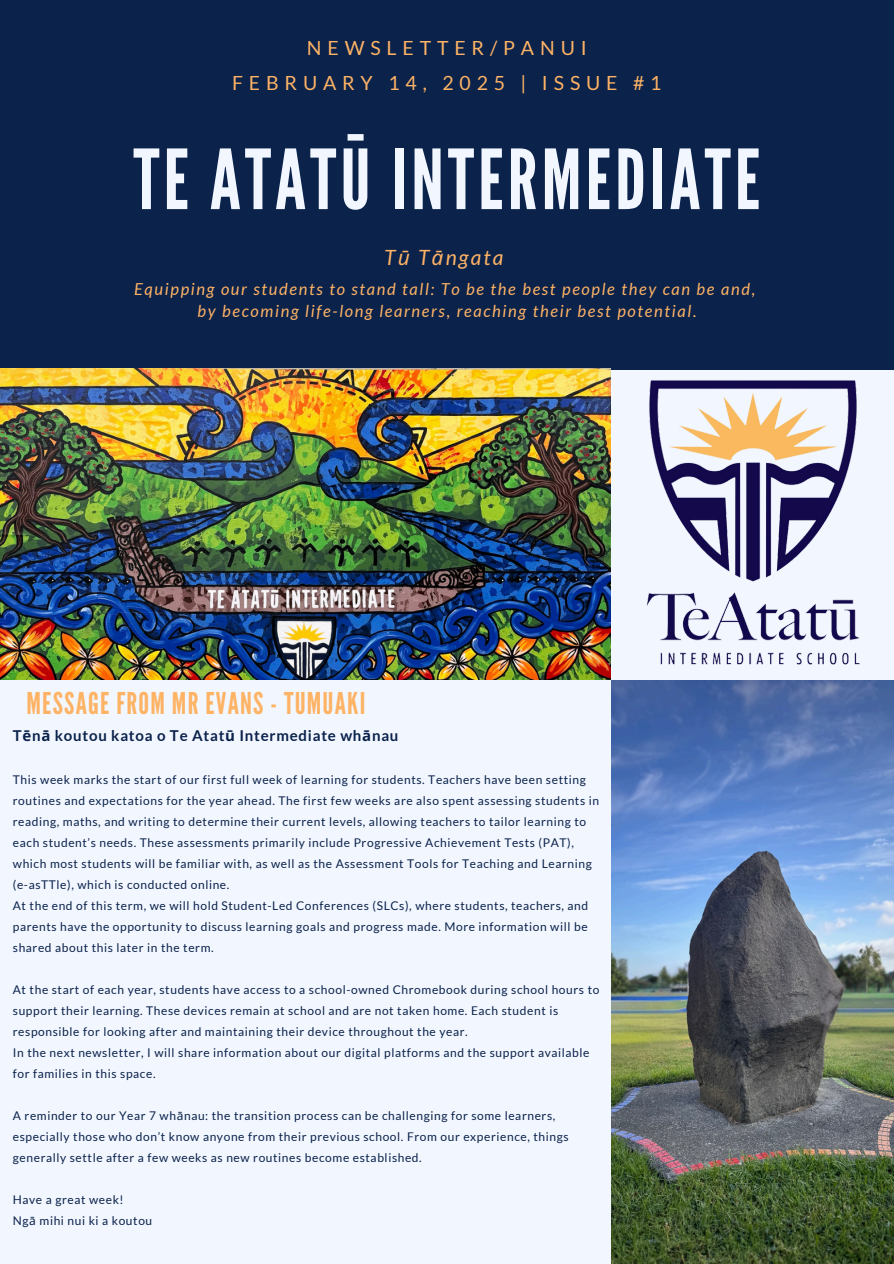
<style>
.page{position:relative;width:894px;height:1264px;background:#fff}
.page>*{position:absolute;margin:0;border:0;box-sizing:border-box;transform-origin:0 0}
.t1{font:82.5px "League Gothic";letter-spacing:.05em;color:#f2f7ff}
.t2{font:30px "League Gothic";letter-spacing:.04em;color:#feb365}
.t3{font:italic 21px "Lato";letter-spacing:.1em;color:#feb365}
.t4{font:19.5px/34.8px "Lato";letter-spacing:.3em;color:#feb365;text-align:center}
.t5{font:italic 16.5px/22.5px "Lato";letter-spacing:.1em;color:#feb365;text-align:center}
.t6{font:700 15px "Lato";letter-spacing:.05em;color:#0b224b}
.t7{font:12px/21px "Lato";letter-spacing:.05em;color:#0b224b}
.s1{font-family:"Noto Sans"}
</style>
<div class="page">
<div style="left:0;top:0;width:893px;height:1263px;background:#f2f7ff"></div>
<img style="left:611px;top:680px;width:282px;height:583px">
<div style="left:0;top:0;width:893px;height:369px;background:#0b224b"></div>
<img style="left:647px;top:380px;width:213px;height:285px">
<img style="left:0;top:369px;width:610px;height:310px">
<h3 class="t4" style="left:232px;top:30px;width:431px">NEWSLETTER/PANUI<br>FEBRUARY 14, 2025 | ISSUE #1</h3>
<p class="t1" style="left:133px;top:132px;width:628px">TE ATATŪ INTERMEDIATE</p>
<h1 class="t3" style="left:384px;top:244px;width:121px">T<span class="s1">ū</span> T<span class="s1">ā</span>ngata</h1>
<h1 class="t5" style="left:134px;top:277px;width:622px">Equipping our students to stand tall: To be the best people they can be and, by becoming life-long learners, reaching their best potential.</h1>
<h5 class="t2" style="left:27px;top:686px;width:340px">MESSAGE FROM MR EVANS - TUMUAKI</h5>
<p class="t6" style="left:13px;top:726px;width:387px">T<span class="s1">ē</span>n<span class="s1">ā</span> koutou katoa o Te Atat<span class="s1">ū</span> Intermediate wh<span class="s1">ā</span>nau</p>
<p class="t7" style="left:13px;top:769px;width:587px">This week marks the start of our first full week of learning for students. Teachers have been setting routines and expectations for the year ahead. The first few weeks are also spent assessing students in reading, maths, and writing to determine their current levels, allowing teachers to tailor learning to each student’s needs. These assessments primarily include Progressive Achievement Tests (PAT), which most students will be familiar with, as well as the Assessment Tools for Teaching and Learning (e-asTTle), which is conducted online.</p>
<h2 class="t7" style="left:13px;top:895px;width:576px;text-align:justify">At the end of this term, we will hold Student-Led Conferences (SLCs), where students, teachers, and parents have the opportunity to discuss learning goals and progress made. More information will be shared about this later in the term.</h2>
<h4 class="t7" style="left:13px;top:979px;width:588px">At the start of each year, students have access to a school-owned Chromebook during school hours to support their learning. These devices remain at school and are not taken home. Each student is responsible for looking after and maintaining their device throughout the year.</h4>
<p class="t7" style="left:13px;top:1042px;width:578px">In the next newsletter, I will share information about our digital platforms and the support available for families in this space.</p>
<p class="t7" style="left:13px;top:1105px;width:557px">A reminder to our Year 7 wh<span class="s1">ā</span>nau: the transition process can be challenging for some learners, especially those who don’t know anyone from their previous school. From our experience, things generally settle after a few weeks as new routines become established.</p>
<p class="t7" style="left:13px;top:1189px;width:112px">Have a great week!</p>
<p class="t7" style="left:13px;top:1210px;width:141px">Ng<span class="s1">ā</span> mihi nui ki a koutou</p>
</div>
